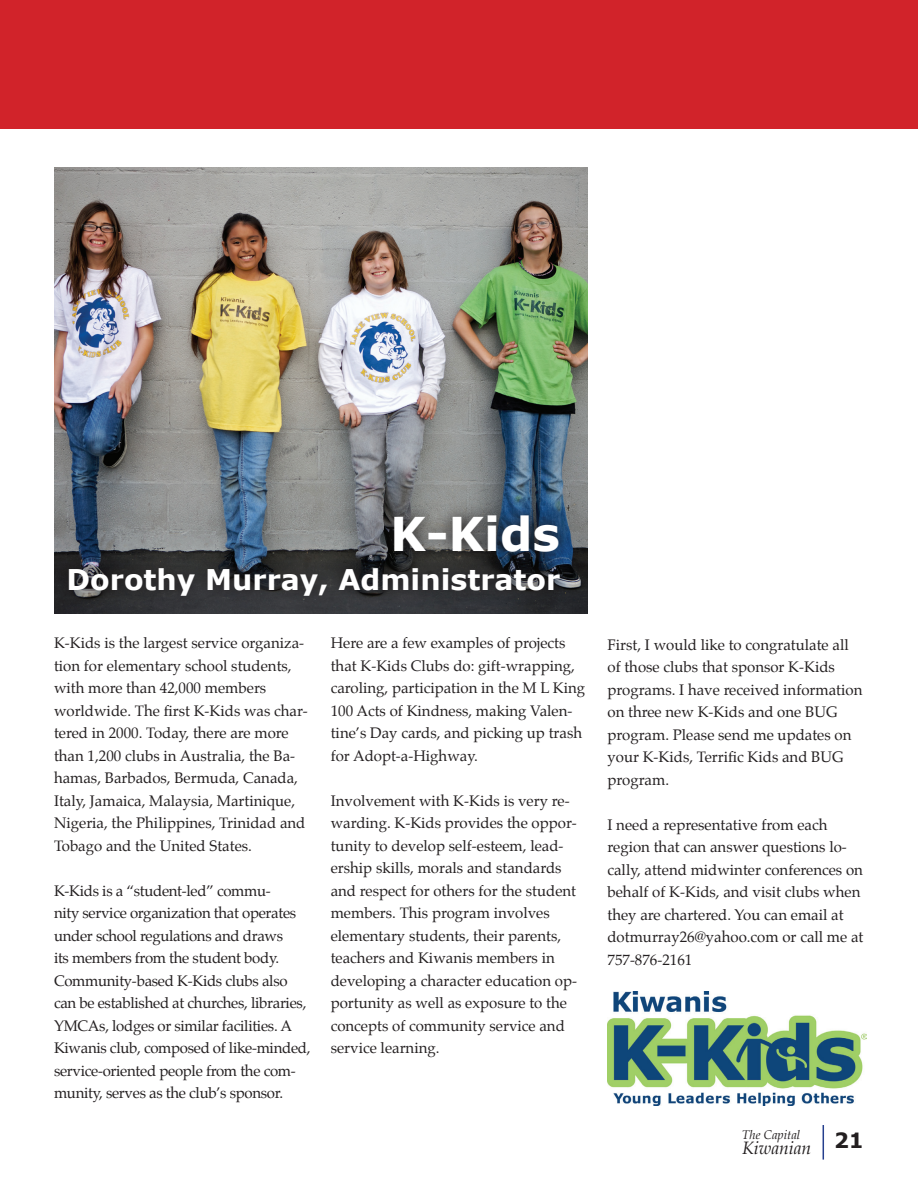
<style>
.page{position:relative;width:918px;height:1188px;background:#fff}
.page>*{position:absolute;margin:0;border:0;box-sizing:border-box;transform-origin:0 0}
.t1{font:700 46.5px "Verdana";color:#fff}
.t2{font:700 28.5px "Verdana";color:#fff}
.t3{font:700 21px "Verdana";color:#231f20}
.t4{font:italic 17.55px "Palatino";color:#231f20}
.t5{font:15px/22.5px "Palatino";color:#231f20}
.t6{font:15px/22.5px "Palatino";letter-spacing:-.02em;color:#231f20}
.t7{font:italic 12.45px "Palatino";color:#231f20}
</style>
<div class="page">
<hr style="left:823px;top:1125px;width:1px;height:35px;background:#253f8e">
<div style="left:0;top:0;width:918px;height:129px;background:#d1232a"></div>
<img style="left:55px;top:168px;width:532px;height:445px">
<svg style="left:54px;top:501px;width:520px;height:110px;background:#474c53"></svg>
<img style="left:608px;top:991px;width:258px;height:115px">
<h1 class="t1" style="left:390px;top:501px;width:172px">K-Kids</h1>
<h2 class="t2" style="left:67px;top:560px;width:495px">Dorothy Murray, Administrator</h2>
<p class="t5" style="left:54px;top:632px;width:255px">K-Kids is the largest service organiza&shy;tion for elementary school students, with more than 42,000 members worldwide. The first K-Kids was char&shy;tered in 2000. Today, there are more than 1,200 clubs in Australia, the Ba&shy;hamas, Barbados, Bermuda, Canada, Italy, Jamaica, Malaysia, Martinique, Nigeria, the Philippines, Trinidad and Tobago and the United States.</p>
<p class="t6" style="left:54px;top:880px;width:258px">K-Kids is a “student-led” commu-<br>nity service organization that operates under school regulations and draws<br>its members from the student body.<br>Community-based K-Kids clubs also can be established at churches, libraries, YMCAs, lodges or similar facilities. A Kiwanis club, composed of like-minded, service-oriented people from the com&shy;munity, serves as the club’s sponsor.</p>
<p class="t5" style="left:331px;top:632px;width:256px">Here are a few examples of projects that K-Kids Clubs do: gift-wrapping, caroling, participation in the M L King 100 Acts of Kindness, making Valen&shy;tine’s Day cards, and picking up trash for Adopt-a-Highway.</p>
<p class="t5" style="left:331px;top:790px;width:248px">Involvement with K-Kids is very re&shy;warding. K-Kids provides the oppor&shy;tunity to develop self-esteem, lead&shy;ership skills, morals and standards and respect for others for the student members. This program involves elementary students, their parents, teachers and Kiwanis members in developing a character education op&shy;portunity as well as exposure to the concepts of community service and service learning.</p>
<p class="t5" style="left:608px;top:633px;width:256px">First, I would like to congratulate all of those clubs that sponsor K-Kids programs. I have received information on three new K-Kids and one BUG program. Please send me updates on your K-Kids, Terrific Kids and BUG program.</p>
<p class="t5" style="left:608px;top:813px;width:258px">I need a representative from each region that can answer questions lo&shy;cally, attend midwinter conferences on behalf of K-Kids, and visit clubs when they are chartered. You can email at dotmurray26@yahoo.com or call me at 757-876-2161</p>
<p class="t7" style="left:742px;top:1124px;width:60px">The Capital</p>
<p class="t4" style="left:742px;top:1133px;width:71px">Kiwanian</p>
<h3 class="t3" style="left:834px;top:1125px;width:31px">21</h3>
</div>
